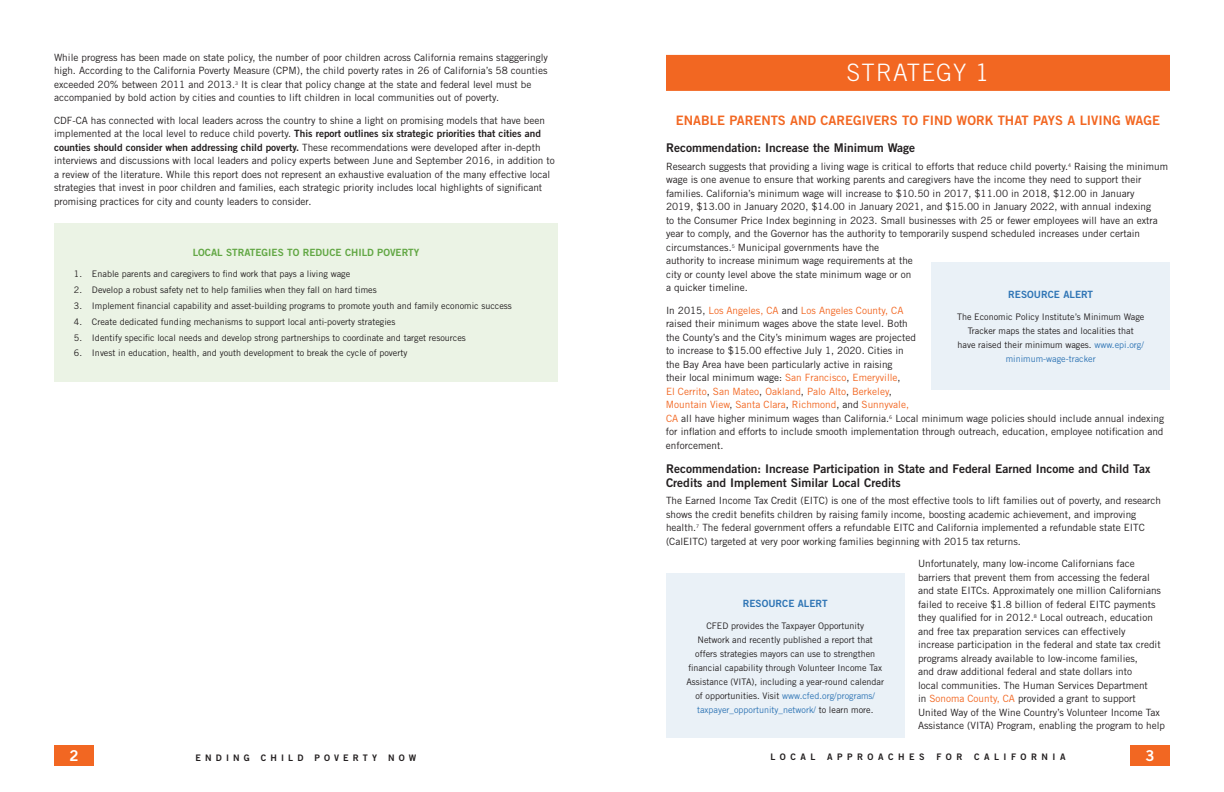
<style>
.page{position:relative;width:1224px;height:792px;background:#fff}
.page>*{position:absolute;margin:0;border:0;box-sizing:border-box;transform-origin:0 0}
.t1{font:300 24px "Trade Gothic";letter-spacing:.05em;color:#fff}
.t2{font:15px "Trade Gothic Bold Two";color:#fff}
.t3{font:13px "Trade Gothic Bold Two";color:#f26722}
.t4{font:12px/14px "Trade Gothic Bold Two";color:#231f20}
.t5{font:10px/13.5px "Trade Gothic";color:#231f20}
.t6{font:10px/13.5px "Trade Gothic Bold Two";color:#231f20}
.t7{font:10px "Trade Gothic Bold Two";color:#62a744}
.t8{font:10px "Trade Gothic Bold Two";color:#2f75b5}
.t9{font:9px/14px "Trade Gothic";color:#231f20;text-align:center}
.t10{font:9px "Trade Gothic Bold Two";letter-spacing:.5em;color:#231f20}
.t11{font:9px "Trade Gothic Bold Two";letter-spacing:.46em;color:#231f20}
.s1{font-family:"Trade Gothic"}
.s2{color:#f26722}
.s3{color:#2f75b5}
</style>
<div class="page">
<div style="left:54px;top:746px;width:40px;height:20px;background:#f26722"></div>
<div style="left:1130px;top:746px;width:40px;height:20px;background:#f26722"></div>
<div style="left:54px;top:223px;width:504px;height:159px;background:#ebf3e5"></div>
<div style="left:666px;top:55px;width:504px;height:36px;background:#f26722"></div>
<div style="left:932px;top:262px;width:238px;height:128px;background:#eaf1f7"></div>
<div style="left:666px;top:574px;width:238px;height:164px;background:#eaf1f7"></div>
<p class="t5" style="left:54px;top:52px;width:495px">While progress has been made on state policy, the number of poor children across California remains staggeringly high. According to the California Poverty Measure (CPM), the child poverty rates in 26 of California’s 58 counties exceeded 20% between 2011 and 2013.<sup>3</sup> It is clear that policy change at the state and federal level must be accompanied by bold action by cities and counties to lift children in local communities out of poverty.</p>
<p class="t5" style="left:54px;top:115px;width:493px">CDF-CA has connected with local leaders across the country to shine a light on promising models that have been</p>
<p class="t6" style="left:54px;top:128px;width:488px"><span class="s1">implemented at the local level to reduce child poverty.</span> This report outlines six strategic priorities that cities and counties should consider when addressing child poverty. <span class="s1">These recommendations were developed after in-depth</span></p>
<p class="t5" style="left:54px;top:155px;width:502px">interviews and discussions with local leaders and policy experts between June and September 2016, in addition to a review of the literature. While this report does not represent an exhaustive evaluation of the many effective local strategies that invest in poor children and families, each strategic priority includes local highlights of significant promising practices for city and county leaders to consider.</p>
<p class="t7" style="left:193px;top:249px;width:228px">LOCAL STRATEGIES TO REDUCE CHILD POVERTY</p>
<p class="t9" style="left:74px;top:268px;width:278px">1. Enable parents and caregivers to find work that pays a living wage</p>
<p class="t9" style="left:74px;top:284px;width:304px">2. Develop a robust safety net to help families when they fall on hard times</p>
<p class="t9" style="left:74px;top:300px;width:439px">3. Implement financial capability and asset-building programs to promote youth and family economic success</p>
<p class="t9" style="left:74px;top:316px;width:323px">4. Create dedicated funding mechanisms to support local anti-poverty strategies</p>
<p class="t9" style="left:74px;top:332px;width:393px">5. Identify specific local needs and develop strong partnerships to coordinate and target resources</p>
<p class="t9" style="left:74px;top:347px;width:335px">6. Invest in education, health, and youth development to break the cycle of poverty</p>
<h1 class="t1" style="left:847px;top:64px;width:144px">STRATEGY 1</h1>
<h3 class="t3" style="left:676px;top:115px;width:486px">ENABLE PARENTS AND CAREGIVERS TO FIND WORK THAT PAYS A LIVING WAGE</h3>
<p class="t4" style="left:666px;top:142px;width:251px">Recommendation: Increase the Minimum Wage</p>
<p class="t5" style="left:666px;top:161px;width:504px">Research suggests that providing a living wage is critical to efforts that reduce child poverty.<sup>4</sup> Raising the minimum wage is one avenue to ensure that working parents and caregivers have the income they need to support their families. California’s minimum wage will increase to $10.50 in 2017, $11.00 in 2018, $12.00 in January<br>2019, $13.00 in January 2020, $14.00 in January 2021, and $15.00 in January 2022, with annual indexing<br>to the Consumer Price Index beginning in 2023. Small businesses with 25 or fewer employees will have an extra year to comply, and the Governor has the authority to temporarily suspend scheduled increases under certain circumstances.<sup>5</sup> Municipal governments have the<br>authority to increase minimum wage requirements at the<br>city or county level above the state minimum wage or on<br>a quicker timeline.</p>
<p class="t5" style="left:666px;top:305px;width:500px">In 2015, <span class="s2">Los Angeles, CA</span> and <span class="s2">Los Angeles County, CA<br></span>raised their minimum wages above the state level. Both<br>the County’s and the City’s minimum wages are projected<br>to increase to $15.00 effective July 1, 2020. Cities in<br>the Bay Area have been particularly active in raising<br>their local minimum wage: <span class="s2">San Francisco</span>, <span class="s2">Emeryville</span>,<br><span class="s2">El Cerrito</span>, <span class="s2">San Mateo</span>, <span class="s2">Oakland</span>, <span class="s2">Palo Alto</span>, <span class="s2">Berkeley</span>,<br><span class="s2">Mountain View</span>, <span class="s2">Santa Clara</span>, <span class="s2">Richmond</span>, and <span class="s2">Sunnyvale,<br>CA</span> all have higher minimum wages than California.<sup>6</sup> Local minimum wage policies should include annual indexing for inflation and efforts to include smooth implementation through outreach, education, employee notification and enforcement.</p>
<p class="t4" style="left:666px;top:463px;width:486px">Recommendation: Increase Participation in State and Federal Earned Income and Child Tax<br>Credits and Implement Similar Local Credits</p>
<p class="t5" style="left:666px;top:495px;width:497px">The Earned Income Tax Credit (EITC) is one of the most effective tools to lift families out of poverty, and research shows the credit benefits children by raising family income, boosting academic achievement, and improving health.<sup>7</sup> The federal government offers a refundable EITC and California implemented a refundable state EITC (CalEITC) targeted at very poor working families beginning with 2015 tax returns.</p>
<p class="t5" style="left:918px;top:558px;width:249px">Unfortunately, many low-income Californians face barriers that prevent them from accessing the federal and state EITCs. Approximately one million Californians failed to receive $1.8 billion of federal EITC payments they qualified for in 2012.<sup>8</sup> Local outreach, education and free tax preparation services can effectively<br>increase participation in the federal and state tax credit programs already available to low-income families,<br>and draw additional federal and state dollars into<br>local communities. The Human Services Department<br>in <span class="s2">Sonoma County, CA</span> provided a grant to support United Way of the Wine Country’s Volunteer Income Tax Assistance (VITA) Program, enabling the program to help</p>
<p class="t8" style="left:1008px;top:291px;width:86px">RESOURCE ALERT</p>
<p class="t9" style="left:957px;top:311px;width:189px">The Economic Policy Institute’s Minimum Wage Tracker maps the states and localities that<br>have raised their minimum wages. <span class="s3">www.epi.org/ minimum-wage-tracker</span></p>
<p class="t8" style="left:743px;top:600px;width:86px">RESOURCE ALERT</p>
<p class="t9" style="left:686px;top:620px;width:199px">CFED provides the Taxpayer Opportunity<br>Network and recently published a report that offers strategies mayors can use to strengthen financial capability through Volunteer Income Tax Assistance (VITA), including a year-round calendar of opportunities. Visit <span class="s3">www.cfed.org/programs/ taxpayer_opportunity_network/</span> to learn more.</p>
<h2 class="t2" style="left:69px;top:750px;width:11px">2</h2>
<p class="t11" style="left:196px;top:754px;width:222px">ENDING CHILD POVERTY NOW</p>
<p class="t10" style="left:770px;top:754px;width:47px">LOCAL</p>
<p class="t10" style="left:827px;top:754px;width:99px">APPROACHES</p>
<p class="t10" style="left:936px;top:754px;width:28px">FOR</p>
<p class="t10" style="left:974px;top:754px;width:93px">CALIFORNIA</p>
<h2 class="t2" style="left:1145px;top:750px;width:11px">3</h2>
</div>
